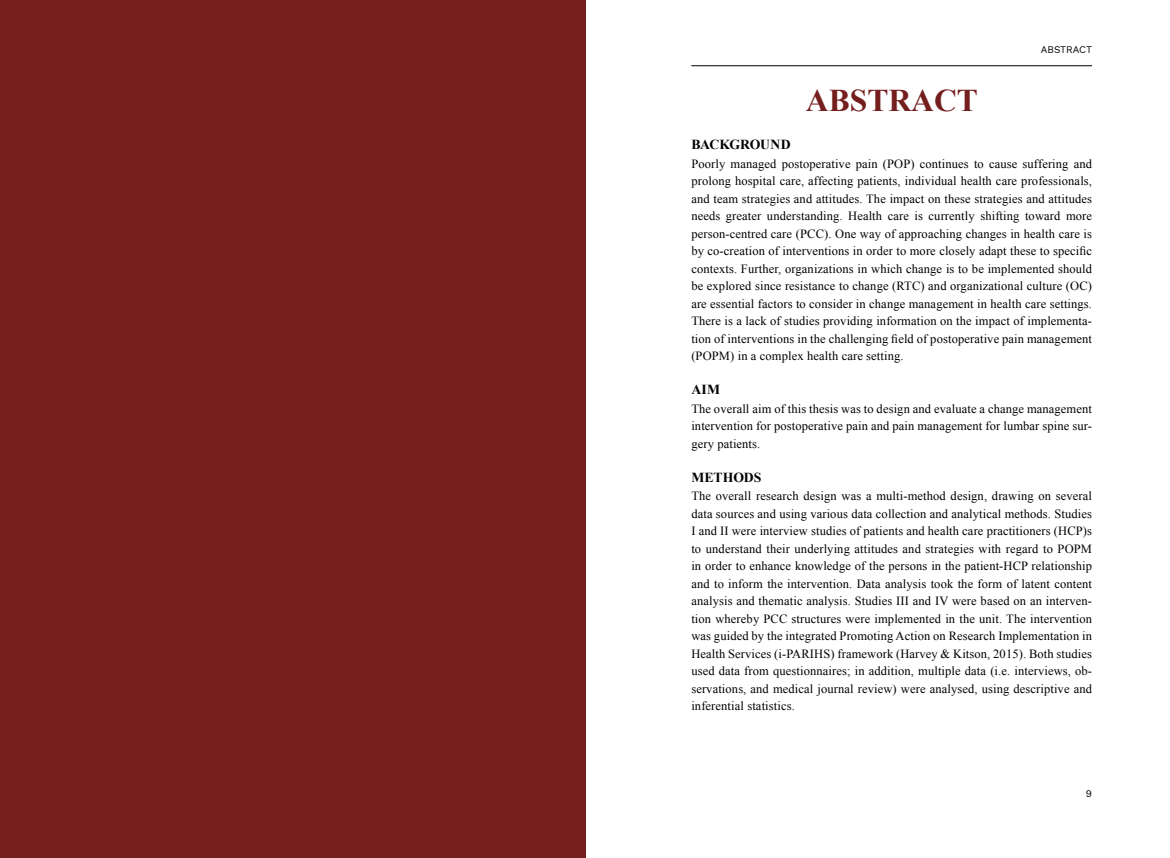
<style>
.page{position:relative;width:1170px;height:858px;background:#fff}
.page>*{position:absolute;margin:0;border:0;box-sizing:border-box;transform-origin:0 0}
.t1{font:700 31.62px "Times New Roman";color:#751e1e}
.t2{font:700 13.75px "Times New Roman";letter-spacing:-.005em;color:#000}
.t3{font:12.5px/17.5px "Times New Roman";letter-spacing:.01em;color:#000;text-align:justify}
.t4{font:10px "Work Sans";color:#000}
</style>
<div class="page">
<div style="left:0;top:0;width:585px;height:857px;background:#751e1e"></div>
<hr style="left:691px;top:65px;width:400px;height:1px;background:#000">
<hr style="left:585px;top:0;width:1px;height:857px;background:#751e1e">
<h1 class="t1" style="left:805px;top:78px;width:173px">ABSTRACT</h1>
<p class="t4" style="left:1040px;top:44px;width:53px">ABSTRACT</p>
<p class="t2" style="left:691px;top:135px;width:101px">BACKGROUND</p>
<p class="t3" style="left:691px;top:154px;width:402px">Poorly managed postoperative pain (POP) continues to cause suffering and prolong hospital care, affecting patients, individual health care professionals, and team strategies and attitudes. The impact on these strategies and attitudes needs greater understanding. Health care is currently shifting toward more person-centred care (PCC). One way of approaching changes in health care is by co-creation of interventions in order to more closely adapt these to specific contexts. Further, organizations in which change is to be implemented should be explored since resistance to change (RTC) and organizational culture (OC) are essential factors to consider in change management in health care settings.<br>There is a lack of studies providing information on the impact of implementa&shy;tion of interventions in the challenging field of postoperative pain management (POPM) in a complex health care setting.</p>
<p class="t2" style="left:691px;top:380px;width:30px">AIM</p>
<p class="t3" style="left:691px;top:399px;width:402px">The overall aim of this thesis was to design and evaluate a change management intervention for postoperative pain and pain management for lumbar spine sur&shy;gery patients.</p>
<p class="t2" style="left:691px;top:467px;width:72px">METHODS</p>
<p class="t3" style="left:691px;top:487px;width:402px">The overall research design was a multi-method design, drawing on several data sources and using various data collection and analytical methods. Studies I and II were interview studies of patients and health care practitioners (HCP)s to understand their underlying attitudes and strategies with regard to POPM in order to enhance knowledge of the persons in the patient-HCP relationship and to inform the intervention. Data analysis took the form of latent content analysis and thematic analysis. Studies III and IV were based on an interven&shy;tion whereby PCC structures were implemented in the unit. The intervention was guided by the integrated Promoting Action on Research Implementation in Health Services (i-PARIHS) framework (Harvey &amp; Kitson, 2015). Both studies used data from questionnaires; in addition, multiple data (i.e. interviews, ob&shy;servations, and medical journal review) were analysed, using descriptive and inferential statistics.</p>
<p class="t4" style="left:1085px;top:787px;width:8px">9</p>
</div>
